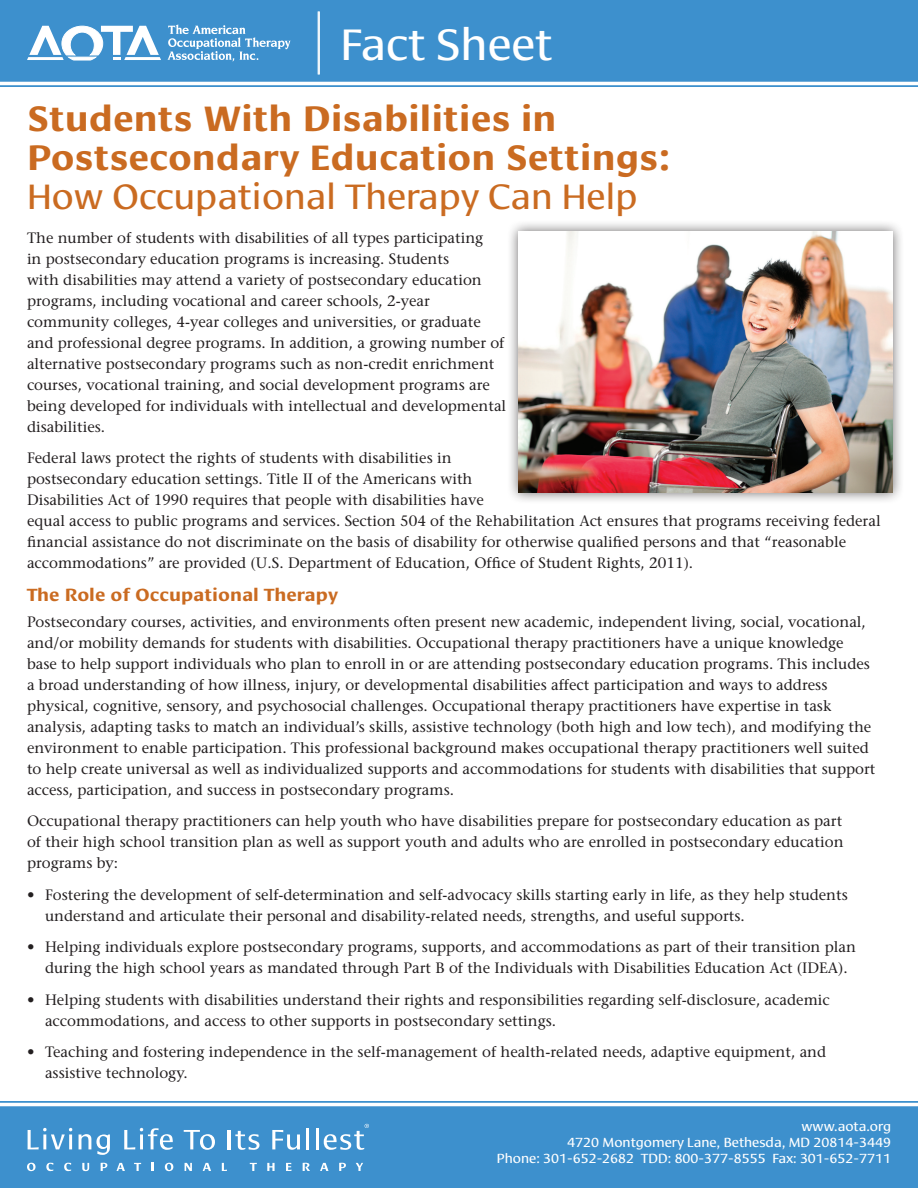
<style>
.page{position:relative;width:918px;height:1188px;background:#fff}
.page>*{position:absolute;margin:0;border:0;box-sizing:border-box;transform-origin:0 0}
.text{font:45px "Cora";color:#fff}
.Title_kicker{font:700 36px/39px "Cora";color:#ca6b21}
.text-2{font:700 18px "Cora";color:#ca6b21}
.text-3{font:15px/21px "Stone Serif";color:#231f20}
.t1{font:13.5px "Cora";color:#fff}
.s1{font-weight:400}
</style>
<div class="page">
<svg style="left:0;top:85px;width:918px;height:2px"></svg>
<div style="left:0;top:0;width:918px;height:82px;background:#3d90cd"></div>
<svg style="left:167px;top:24px;width:124px;height:38px"></svg>
<svg style="left:27px;top:26px;width:134px;height:35px"></svg>
<svg style="left:0;top:1101px;width:918px;height:2px"></svg>
<div style="left:0;top:1106px;width:918px;height:82px;background:#3d90cd"></div>
<div style="left:507px;top:220px;width:397px;height:284px;background:#231f20;opacity:.65"></div>
<img style="left:518px;top:232px;width:375px;height:261px">
<hr style="left:319px;top:11px;width:1px;height:63px;background:#fff">
<hr style="left:318px;top:11px;width:1px;height:63px;background:#fff">
<svg style="left:28px;top:1128px;width:44px;height:21px"></svg>
<svg style="left:79px;top:1134px;width:31px;height:21px"></svg>
<svg style="left:124px;top:1128px;width:49px;height:22px"></svg>
<svg style="left:184px;top:1130px;width:31px;height:20px"></svg>
<hr style="left:228px;top:1130px;width:3px;height:19px;background:#fff">
<svg style="left:235px;top:1131px;width:25px;height:19px"></svg>
<svg style="left:272px;top:1130px;width:28px;height:20px"></svg>
<hr style="left:306px;top:1128px;width:3px;height:21px;background:#fff">
<hr style="left:316px;top:1128px;width:3px;height:21px;background:#fff">
<svg style="left:27px;top:1163px;width:9px;height:8px"></svg>
<svg style="left:46px;top:1163px;width:7px;height:8px"></svg>
<svg style="left:64px;top:1163px;width:7px;height:8px"></svg>
<svg style="left:82px;top:1163px;width:7px;height:8px"></svg>
<svg style="left:101px;top:1163px;width:6px;height:8px"></svg>
<svg style="left:116px;top:1163px;width:9px;height:8px"></svg>
<svg style="left:134px;top:1163px;width:7px;height:8px"></svg>
<svg style="left:152px;top:1163px;width:2px;height:8px"></svg>
<svg style="left:165px;top:1163px;width:8px;height:8px"></svg>
<svg style="left:185px;top:1163px;width:7px;height:8px"></svg>
<svg style="left:203px;top:1163px;width:8px;height:8px"></svg>
<svg style="left:222px;top:1163px;width:5px;height:8px"></svg>
<svg style="left:250px;top:1163px;width:7px;height:8px"></svg>
<svg style="left:267px;top:1163px;width:8px;height:8px"></svg>
<svg style="left:286px;top:1163px;width:5px;height:8px"></svg>
<svg style="left:303px;top:1163px;width:7px;height:8px"></svg>
<svg style="left:320px;top:1163px;width:9px;height:8px"></svg>
<svg style="left:339px;top:1163px;width:7px;height:8px"></svg>
<svg style="left:356px;top:1163px;width:7px;height:8px"></svg>
<svg style="left:324px;top:1124px;width:45px;height:26px"></svg>
<p class="text" style="left:341px;top:18px;width:213px">Fact Sheet</p>
<p class="Title_kicker" style="left:27px;top:101px;width:646px">Students With Disabilities in<br>Postsecondary Education Settings:<br><span class="s1">How Occupational Therapy Can Help</span></p>
<p class="text-3" style="left:27px;top:227px;width:481px">The number of students with disabilities of all types participating<br>in postsecondary education programs is increasing. Students<br>with disabilities may attend a variety of postsecondary education programs, including vocational and career schools, 2-year community colleges, 4-year colleges and universities, or graduate and professional degree programs. In addition, a growing number of alternative postsecondary programs such as non-credit enrichment courses, vocational training, and social development programs are being developed for individuals with intellectual and developmental disabilities.</p>
<p class="text-3" style="left:27px;top:448px;width:855px">Federal laws protect the rights of students with disabilities in<br>postsecondary education settings. Title II of the Americans with<br>Disabilities Act of 1990 requires that people with disabilities have<br>equal access to public programs and services. Section 504 of the Rehabilitation Act ensures that programs receiving federal financial assistance do not discriminate on the basis of disability for otherwise qualified persons and that “reasonable accommodations” are provided (U.S. Department of Education, Office of Student Rights, 2011).</p>
<p class="text-2" style="left:27px;top:585px;width:313px">The Role of Occupational Therapy</p>
<p class="text-3" style="left:27px;top:611px;width:850px">Postsecondary courses, activities, and environments often present new academic, independent living, social, vocational, and/or mobility demands for students with disabilities. Occupational therapy practitioners have a unique knowledge base to help support individuals who plan to enroll in or are attending postsecondary education programs. This includes a broad understanding of how illness, injury, or developmental disabilities affect participation and ways to address physical, cognitive, sensory, and psychosocial challenges. Occupational therapy practitioners have expertise in task analysis, adapting tasks to match an individual’s skills, assistive technology (both high and low tech), and modifying the environment to enable participation. This professional background makes occupational therapy practitioners well suited to help create universal as well as individualized supports and accommodations for students with disabilities that support access, participation, and success in postsecondary programs.</p>
<p class="text-3" style="left:27px;top:811px;width:818px;text-align:justify">Occupational therapy practitioners can help youth who have disabilities prepare for postsecondary education as part of their high school transition plan as well as support youth and adults who are enrolled in postsecondary education programs by:</p>
<p class="text-3" style="left:45px;top:884px;width:804px;text-indent:-18px">• Fostering the development of self-determination and self-advocacy skills starting early in life, as they help students understand and articulate their personal and disability-related needs, strengths, and useful supports.</p>
<p class="text-3" style="left:45px;top:937px;width:813px;text-indent:-18px">• Helping individuals explore postsecondary programs, supports, and accommodations as part of their transition plan during the high school years as mandated through Part B of the Individuals with Disabilities Education Act (IDEA).</p>
<p class="text-3" style="left:45px;top:989px;width:786px;text-indent:-18px">• Helping students with disabilities understand their rights and responsibilities regarding self-disclosure, academic accommodations, and access to other supports in postsecondary settings.</p>
<p class="text-3" style="left:45px;top:1042px;width:783px;text-indent:-18px">• Teaching and fostering independence in the self-management of health-related needs, adaptive equipment, and assistive technology.</p>
<p class="t1" style="left:802px;top:1118px;width:91px">www.aota.org</p>
<p class="t1" style="left:567px;top:1134px;width:325px">4720 Montgomery Lane, Bethesda, MD 20814-3449</p>
<p class="t1" style="left:497px;top:1151px;width:396px">Phone: 301-652-2682 TDD: 800-377-8555 Fax: 301-652-7711</p>
</div>
